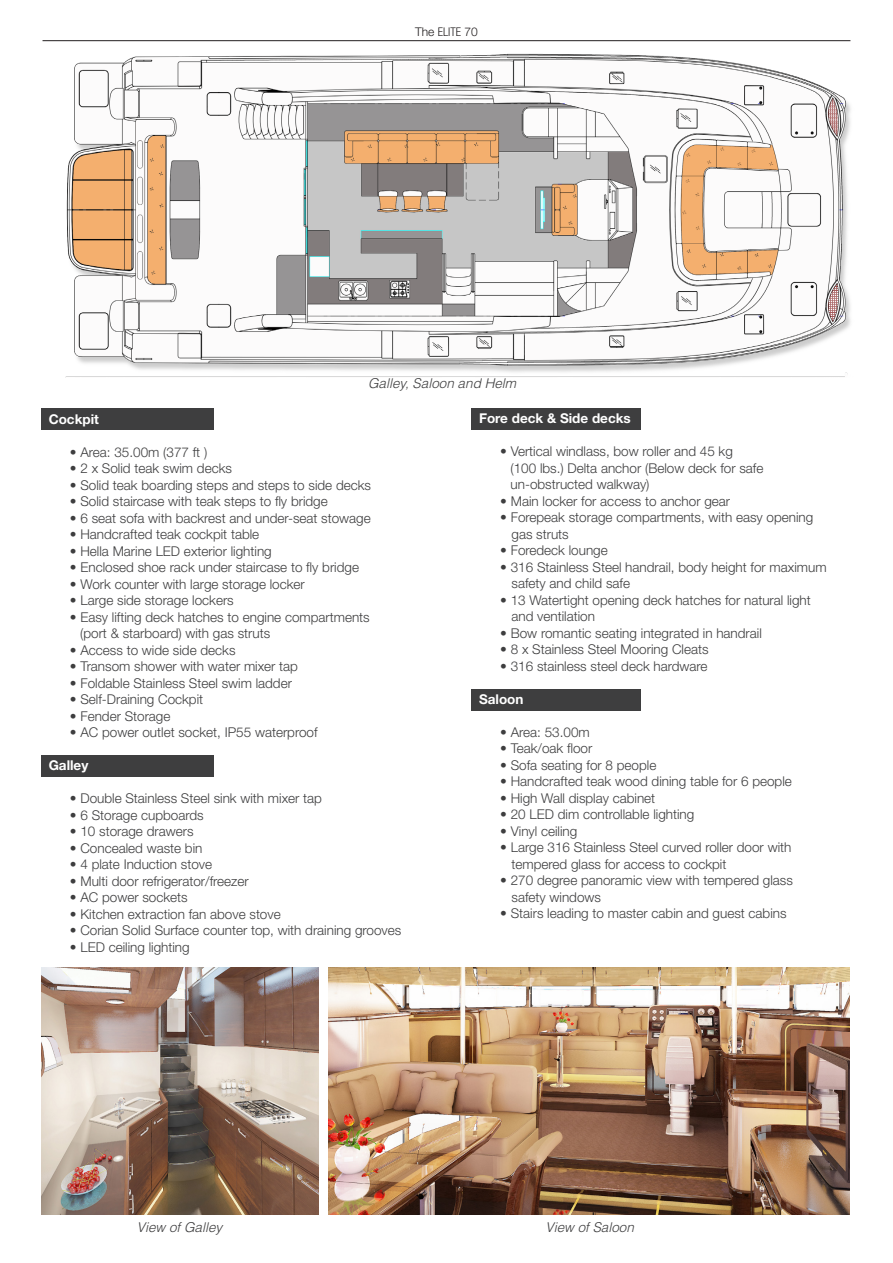
<style>
.page{position:relative;width:893px;height:1263px;background:#fff}
.page>*{position:absolute;margin:0;border:0;box-sizing:border-box;transform-origin:0 0}
.t1{font:300 13.5px/16.5px "Helvetica Neue LT Std";color:#3e3e3f}
.t2{font:italic 300 13.5px "Helvetica LT Std";color:#3e3e3f}
.t3{font:700 13.5px "Helvetica Neue LT Std";color:#fff}
.t4{font:300 12px "Helvetica Neue LT Std";color:#231f20}
.s1{font-stretch:condensed}
</style>
<div class="page">
<hr style="left:43px;top:40px;width:807px;height:1px;background:#231f20">
<img style="left:65px;top:54px;width:786px;height:324px">
<div style="left:471px;top:409px;width:169px;height:21px;background:#3e3e3f"></div>
<div style="left:471px;top:689px;width:169px;height:21px;background:#3e3e3f"></div>
<div style="left:42px;top:409px;width:172px;height:21px;background:#3e3e3f"></div>
<div style="left:42px;top:755px;width:172px;height:21px;background:#3e3e3f"></div>
<img style="left:42px;top:967px;width:277px;height:248px">
<img style="left:329px;top:967px;width:520px;height:248px">
<p class="t4" style="left:415px;top:24px;width:64px">The <span class="s1">ELITE</span> 70</p>
<p class="t2" style="left:368px;top:375px;width:150px">Galley, Saloon and Helm</p>
<p class="t3" style="left:49px;top:410px;width:52px">Cockpit</p>
<p class="t1" style="left:70px;top:443px;width:139px">• Area: 35.00m (377 ft )</p>
<p class="t1" style="left:70px;top:460px;width:164px">• 2 x Solid teak swim decks</p>
<p class="t1" style="left:70px;top:476px;width:303px">• Solid teak boarding steps and steps to side decks</p>
<p class="t1" style="left:70px;top:493px;width:259px">• Solid staircase with teak steps to fly bridge</p>
<p class="t1" style="left:70px;top:509px;width:302px">• 6 seat sofa with backrest and under-seat stowage</p>
<p class="t1" style="left:70px;top:526px;width:191px">• Handcrafted teak cockpit table</p>
<p class="t1" style="left:70px;top:542px;width:203px">• Hella Marine LED exterior lighting</p>
<p class="t1" style="left:70px;top:559px;width:291px">• Enclosed shoe rack under staircase to fly bridge</p>
<p class="t1" style="left:70px;top:575px;width:236px">• Work counter with large storage locker</p>
<p class="t1" style="left:70px;top:592px;width:165px">• Large side storage lockers</p>
<p class="t1" style="left:80px;top:608px;width:291px;text-indent:-10px">• Easy lifting deck hatches to engine compartments (port &amp; starboard) with gas struts</p>
<p class="t1" style="left:70px;top:641px;width:167px">• Access to wide side decks</p>
<p class="t1" style="left:70px;top:658px;width:230px">• Transom shower with water mixer tap</p>
<p class="t1" style="left:70px;top:674px;width:224px">• Foldable Stainless Steel swim ladder</p>
<p class="t1" style="left:70px;top:691px;width:135px">• Self-Draining Cockpit</p>
<p class="t1" style="left:70px;top:707px;width:102px">• Fender Storage</p>
<p class="t1" style="left:70px;top:724px;width:249px">• AC power outlet socket, IP55 waterproof</p>
<p class="t3" style="left:49px;top:757px;width:41px">Galley</p>
<p class="t1" style="left:70px;top:790px;width:254px">• Double Stainless Steel sink with mixer tap</p>
<p class="t1" style="left:70px;top:806px;width:135px">• 6 Storage cupboards</p>
<p class="t1" style="left:70px;top:823px;width:125px">• 10 storage drawers</p>
<p class="t1" style="left:70px;top:839px;width:134px">• Concealed waste bin</p>
<p class="t1" style="left:70px;top:856px;width:144px">• 4 plate Induction stove</p>
<p class="t1" style="left:70px;top:872px;width:180px">• Multi door refrigerator/freezer</p>
<p class="t1" style="left:70px;top:889px;width:119px">• AC power sockets</p>
<p class="t1" style="left:70px;top:905px;width:212px">• Kitchen extraction fan above stove</p>
<p class="t1" style="left:70px;top:922px;width:333px">• Corian Solid Surface counter top, with draining grooves</p>
<p class="t1" style="left:70px;top:938px;width:121px">• LED ceiling lighting</p>
<p class="t3" style="left:479px;top:410px;width:153px">Fore deck &amp; Side decks</p>
<p class="t1" style="left:500px;top:443px;width:234px">• Vertical windlass, bow roller and 45 kg</p>
<p class="t1" style="left:510px;top:460px;width:254px">(100 lbs.) Delta anchor (Below deck for safe</p>
<p class="t1" style="left:510px;top:476px;width:141px">un-obstructed walkway)</p>
<p class="t1" style="left:500px;top:493px;width:231px">• Main locker for access to anchor gear</p>
<p class="t1" style="left:511px;top:509px;width:303px;text-indent:-11px">• Forepeak storage compartments, with easy opening gas struts</p>
<p class="t1" style="left:500px;top:542px;width:109px">• Foredeck lounge</p>
<p class="t1" style="left:511px;top:559px;width:317px;text-indent:-11px">• 316 Stainless Steel handrail, body height for maximum safety and child safe</p>
<p class="t1" style="left:511px;top:592px;width:301px;text-indent:-11px">• 13 Watertight opening deck hatches for natural light and ventilation</p>
<p class="t1" style="left:500px;top:625px;width:263px">• Bow romantic seating integrated in handrail</p>
<p class="t1" style="left:500px;top:641px;width:210px">• 8 x Stainless Steel Mooring Cleats</p>
<p class="t1" style="left:500px;top:658px;width:209px">• 316 stainless steel deck hardware</p>
<p class="t3" style="left:479px;top:691px;width:46px">Saloon</p>
<p class="t1" style="left:500px;top:724px;width:91px">• Area: 53.00m</p>
<p class="t1" style="left:500px;top:740px;width:94px">• Teak/oak floor</p>
<p class="t1" style="left:500px;top:757px;width:158px">• Sofa seating for 8 people</p>
<p class="t1" style="left:500px;top:773px;width:293px">• Handcrafted teak wood dining table for 6 people</p>
<p class="t1" style="left:500px;top:789px;width:157px">• High Wall display cabinet</p>
<p class="t1" style="left:500px;top:806px;width:196px">• 20 LED dim controllable lighting</p>
<p class="t1" style="left:500px;top:822px;width:79px">• Vinyl ceiling</p>
<p class="t1" style="left:511px;top:839px;width:281px;text-indent:-11px">• Large 316 Stainless Steel curved roller door with tempered glass for access to cockpit</p>
<p class="t1" style="left:511px;top:872px;width:283px;text-indent:-11px">• 270 degree panoramic view with tempered glass safety windows</p>
<p class="t1" style="left:500px;top:905px;width:288px">• Stairs leading to master cabin and guest cabins</p>
<p class="t2" style="left:137px;top:1219px;width:87px">View of Galley</p>
<p class="t2" style="left:545px;top:1219px;width:90px">View of Saloon</p>
</div>
